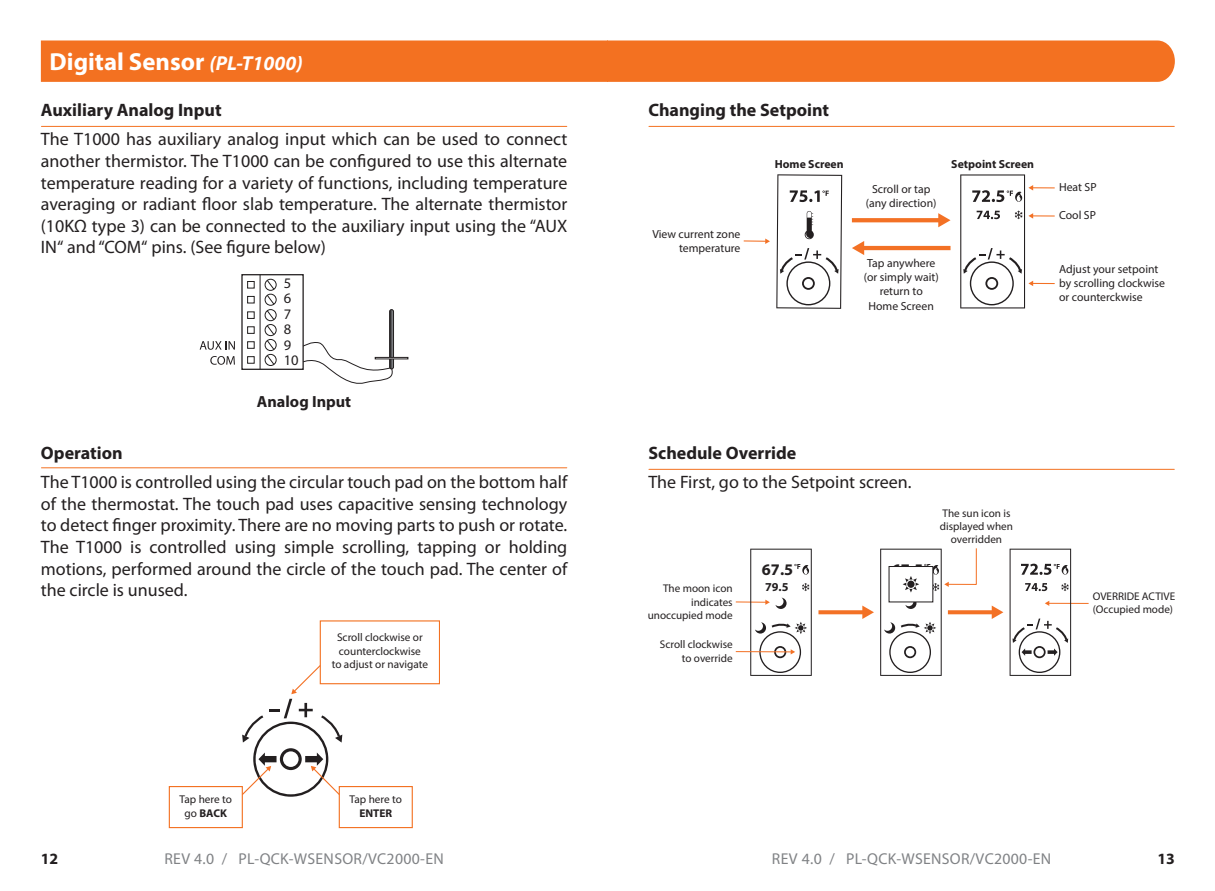
<style>
.page{position:relative;width:1215px;height:891px;background:#fff}
.page>*{position:absolute;margin:0;border:0;box-sizing:border-box;transform-origin:0 0}
.t1{font:700 24.75px "Myriad Pro";color:#fff}
.t2{font:18px/21.6px "Myriad Pro";color:#231f20;text-align:justify}
.t3{font:700 18px "Myriad Pro";color:#231f20}
.t4{font:700 16.2px "Myriad Pro";color:#231f20}
.t5{font:15.75px "Myriad Pro";letter-spacing:.02em;color:#808285}
.t6{font:700 15.75px "Myriad Pro";color:#231f20}
.t7{font:14.62px/15.3px "Myriad Pro";color:#231f20}
.t8{font:700 12.15px "Myriad Pro";color:#231f20}
.t9{font:11.7px/14.2px "Myriad Pro";color:#231f20;text-align:center}
.t10{font:700 11.7px "Myriad Pro";color:#231f20}
.t11{font:11.25px/13.3px "Myriad Pro";color:#231f20;text-align:center}
.t12{font:700 11.25px "Myriad Pro";color:#231f20}
.s1{font-style:italic;font-size:20.25px}
.s2{font-weight:700}
</style>
<div class="page">
<hr style="left:41px;top:126px;width:526px;height:1px;background:#f37121">
<hr style="left:41px;top:467px;width:526px;height:1px;background:#f37121">
<div style="left:320px;top:620px;width:120px;height:64px;border:1px solid #f37121"></div>
<div style="left:339px;top:786px;width:74px;height:42px;border:1px solid #f37121"></div>
<div style="left:169px;top:786px;width:74px;height:42px;border:1px solid #f37121"></div>
<svg style="left:241px;top:664px;width:101px;height:133px"></svg>
<div style="left:265px;top:339px;width:12px;height:12px;border:1px solid #211e1e;border-radius:50%"></div>
<div style="left:265px;top:354px;width:12px;height:12px;border:1px solid #211e1e;border-radius:50%"></div>
<div style="left:247px;top:341px;width:8px;height:8px;border:1px solid #211e1e"></div>
<div style="left:247px;top:356px;width:8px;height:8px;border:1px solid #211e1e"></div>
<div style="left:265px;top:309px;width:12px;height:12px;border:1px solid #211e1e;border-radius:50%"></div>
<div style="left:265px;top:324px;width:12px;height:12px;border:1px solid #211e1e;border-radius:50%"></div>
<div style="left:247px;top:312px;width:8px;height:7px;border:1px solid #211e1e"></div>
<div style="left:247px;top:326px;width:8px;height:8px;border:1px solid #211e1e"></div>
<div style="left:265px;top:279px;width:12px;height:12px;border:1px solid #211e1e;border-radius:50%"></div>
<div style="left:265px;top:294px;width:12px;height:12px;border:1px solid #211e1e;border-radius:50%"></div>
<svg style="left:266px;top:279px;width:9px;height:86px"></svg>
<div style="left:247px;top:281px;width:8px;height:7px;border:1px solid #211e1e"></div>
<div style="left:247px;top:296px;width:8px;height:7px;border:1px solid #211e1e"></div>
<div style="left:241px;top:274px;width:63px;height:96px;border:1px solid #231f20"></div>
<hr style="left:260px;top:275px;width:1px;height:94px;background:#231f20">
<svg style="left:200px;top:341px;width:35px;height:9px"></svg>
<svg style="left:210px;top:356px;width:25px;height:9px"></svg>
<svg style="left:303px;top:341px;width:93px;height:43px"></svg>
<hr style="left:390px;top:310px;width:4px;height:59px;background:#5a5a5d;border-radius:2px">
<div style="left:389px;top:309px;width:5px;height:60px;border:1px solid #231f20;border-radius:2px"></div>
<div style="left:375px;top:357px;width:33px;height:2px;border:1px solid #231f20"></div>
<div style="left:41px;top:40px;width:1134px;height:42px;background:#f37121"></div>
<hr style="left:649px;top:126px;width:525px;height:1px;background:#f37121">
<hr style="left:649px;top:469px;width:525px;height:1px;background:#f37121">
<hr style="left:744px;top:240px;width:22px;height:2px;background:#f37125">
<svg style="left:765px;top:239px;width:5px;height:5px"></svg>
<svg style="left:776px;top:174px;width:66px;height:135px"></svg>
<svg style="left:960px;top:174px;width:95px;height:134px"></svg>
<svg style="left:852px;top:241px;width:99px;height:14px"></svg>
<svg style="left:852px;top:213px;width:99px;height:14px"></svg>
<hr style="left:1049px;top:603px;width:40px;height:1px;background:#f37125">
<hr style="left:736px;top:601px;width:30px;height:2px;background:#f37125">
<svg style="left:1010px;top:549px;width:61px;height:127px"></svg>
<svg style="left:818px;top:606px;width:56px;height:13px"></svg>
<hr style="left:736px;top:651px;width:55px;height:1px;background:#f37125">
<svg style="left:880px;top:548px;width:123px;height:128px"></svg>
<svg style="left:750px;top:549px;width:62px;height:127px"></svg>
<h1 class="t1" style="left:50px;top:46px;width:255px">Digital Sensor <span class="s1">(PL-T1000)</span></h1>
<p class="t3" style="left:41px;top:98px;width:182px">Auxiliary Analog Input</p>
<p class="t2" style="left:41px;top:128px;width:528px">The T1000 has auxiliary analog input which can be used to connect another thermistor. The T1000 can be configured to use this alternate temperature reading for a variety of functions, including temperature averaging or radiant floor slab temperature. The alternate thermistor (10KΩ type 3) can be connected to the auxiliary input using the “AUX IN“ and “COM“ pins. (See figure below)</p>
<p class="t7" style="left:284px;top:275px;width:16px">5<br>6<br>7<br>8<br>9<br>10</p>
<p class="t4" style="left:257px;top:391px;width:96px">Analog Input</p>
<p class="t3" style="left:41px;top:441px;width:83px">Operation</p>
<p class="t2" style="left:41px;top:471px;width:528px">The T1000 is controlled using the circular touch pad on the bottom half of the thermostat. The touch pad uses capacitive sensing technology to detect finger proximity. There are no moving parts to push or rotate.<br>The T1000 is controlled using simple scrolling, tapping or holding motions, performed around the circle of the touch pad. The center of the circle is unused.</p>
<p class="t11" style="left:332px;top:630px;width:98px">Scroll clockwise or counterclockwise<br>to adjust or navigate</p>
<p class="t11" style="left:180px;top:793px;width:54px">Tap here to go <span class="s2">BACK</span></p>
<p class="t11" style="left:350px;top:793px;width:54px">Tap here to</p>
<p class="t12" style="left:359px;top:806px;width:34px">ENTER</p>
<p class="t6" style="left:41px;top:848px;width:19px">12</p>
<p class="t5" style="left:164px;top:849px;width:281px">REV 4.0 / PL-QCK-WSENSOR/VC2000-EN</p>
<p class="t3" style="left:648px;top:98px;width:182px">Changing the Setpoint</p>
<p class="t10" style="left:775px;top:156px;width:70px">Home Screen</p>
<p class="t10" style="left:951px;top:156px;width:84px">Setpoint Screen</p>
<p class="t9" style="left:652px;top:226px;width:89px;text-align:right">View current zone temperature</p>
<p class="t9" style="left:866px;top:182px;width:72px">Scroll or tap (any direction)</p>
<p class="t9" style="left:1059px;top:180px;width:39px">Heat SP</p>
<p class="t9" style="left:1059px;top:208px;width:38px">Cool SP</p>
<p class="t9" style="left:864px;top:256px;width:76px">Tap anywhere (or simply wait) return to<br>Home Screen</p>
<p class="t9" style="left:1059px;top:262px;width:107px;text-align:left">Adjust your setpoint by scrolling clockwise or counterckwise</p>
<p class="t3" style="left:648px;top:441px;width:150px">Schedule Override</p>
<p class="t2" style="left:648px;top:471px;width:265px">The First, go to the Setpoint screen.</p>
<p class="t11" style="left:648px;top:582px;width:86px;text-align:right">The moon icon indicates unoccupied mode</p>
<p class="t11" style="left:660px;top:638px;width:74px;text-align:right">Scroll clockwise to override</p>
<p class="t4" style="left:762px;top:559px;width:33px">67.5</p>
<p class="t8" style="left:765px;top:579px;width:25px">79.5</p>
<p class="t4" style="left:892px;top:559px;width:33px">67.5</p>
<p class="t11" style="left:940px;top:506px;width:75px">The sun icon is displayed when overridden</p>
<p class="t11" style="left:1093px;top:589px;width:84px;text-align:left">OVERRIDE ACTIVE (Occupied mode)</p>
<p class="t5" style="left:772px;top:849px;width:281px">REV 4.0 / PL-QCK-WSENSOR/VC2000-EN</p>
<p class="t6" style="left:1157px;top:848px;width:19px">13</p>
</div>
